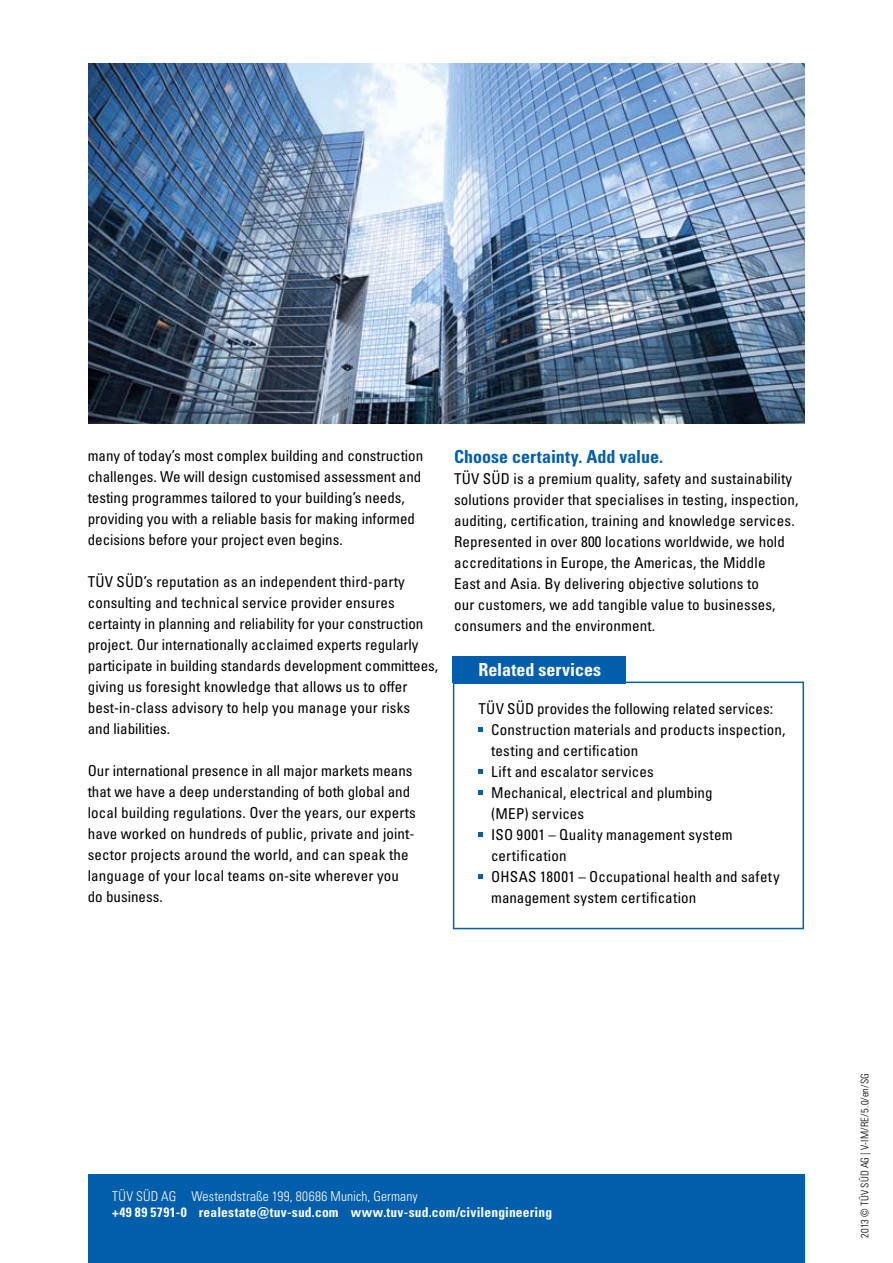
<style>
.page{position:relative;width:893px;height:1263px;background:#fff}
.page>*{position:absolute;margin:0;border:0;box-sizing:border-box;transform-origin:0 0}
.t1{font:18px "Univers LTCYR 67 Bold Cond";color:#005eaa}
.t2{font:18px "Univers LTCYR 67 Bold Cond";letter-spacing:.005em;color:#fff}
.t3{font:condensed 15px/21px "Univers LTCYR 57";letter-spacing:.01em;color:#000}
.t4{font:13.5px "Univers LTCYR 67 Bold Cond";letter-spacing:.015em;color:#fff}
.t5{font:13.5px "Univers LTCYR 47 Light Cond";letter-spacing:.01em;color:#fff}
.t6{font:10.5px "Univers LTCYR 47 Light Cond";letter-spacing:.015em;color:#000}
</style>
<div class="page">
<img style="left:88px;top:64px;width:717px;height:359px">
<div style="left:88px;top:1174px;width:717px;height:89px;background:#005eaa"></div>
<div style="left:453px;top:681px;width:351px;height:248px;border:2px solid #005eaa"></div>
<div style="left:453px;top:657px;width:173px;height:27px;background:#005eaa"></div>
<div style="left:453px;top:656px;width:173px;height:26px;background:#005eaa"></div>
<svg style="left:478px;top:727px;width:5px;height:4px"></svg>
<svg style="left:478px;top:769px;width:5px;height:4px"></svg>
<svg style="left:478px;top:790px;width:5px;height:4px"></svg>
<svg style="left:478px;top:832px;width:5px;height:4px"></svg>
<svg style="left:478px;top:874px;width:5px;height:4px"></svg>
<p class="t3" style="left:88px;top:445px;width:337px">many of today’s most complex building and construction challenges. We will design customised assessment and testing programmes tailored to your building’s needs, providing you with a reliable basis for making informed decisions before your project even begins.</p>
<p class="t3" style="left:88px;top:571px;width:352px">TÜV SÜD’s reputation as an independent third-party consulting and technical service provider ensures certainty in planning and reliability for your construction project. Our internationally acclaimed experts regularly participate in building standards development committees, giving us foresight knowledge that allows us to offer best-in-class advisory to help you manage your risks<br>and liabilities.</p>
<p class="t3" style="left:88px;top:760px;width:329px">Our international presence in all major markets means that we have a deep understanding of both global and local building regulations. Over the years, our experts have worked on hundreds of public, private and joint&shy;sector projects around the world, and can speak the language of your local teams on-site wherever you do business.</p>
<p class="t1" style="left:454px;top:445px;width:210px">Choose certainty. Add value.</p>
<p class="t3" style="left:454px;top:467px;width:346px">TÜV SÜD is a premium quality, safety and sustainability solutions provider that specialises in testing, inspection, auditing, certification, training and knowledge services.<br>Represented in over 800 locations worldwide, we hold accreditations in Europe, the Americas, the Middle<br>East and Asia. By delivering objective solutions to<br>our customers, we add tangible value to businesses, consumers and the environment.</p>
<p class="t2" style="left:478px;top:658px;width:124px">Related services</p>
<p class="t3" style="left:491px;top:697px;width:296px;text-indent:-13px">TÜV SÜD provides the following related services:<br>Construction materials and products inspection, testing and certification<br>Lift and escalator services<br>Mechanical, electrical and plumbing<br>(MEP) services<br>ISO 9001 – Quality management system certification<br>OHSAS 18001 – Occupational health and safety management system certification</p>
<p class="t5" style="left:112px;top:1187px;width:307px">TÜV SÜD AG Westendstraße 199, 80686 Munich, Germany</p>
<p class="t4" style="left:112px;top:1204px;width:442px">+49 89 5791-0 realestate@tuv-sud.com www.tuv-sud.com/civilengineering</p>
<p class="t6" style="left:858px;top:1238px;width:167px;rotate:-90deg">2013 © TÜV SÜD AG | V-IM/RE/5.0/en/SG</p>
</div>
